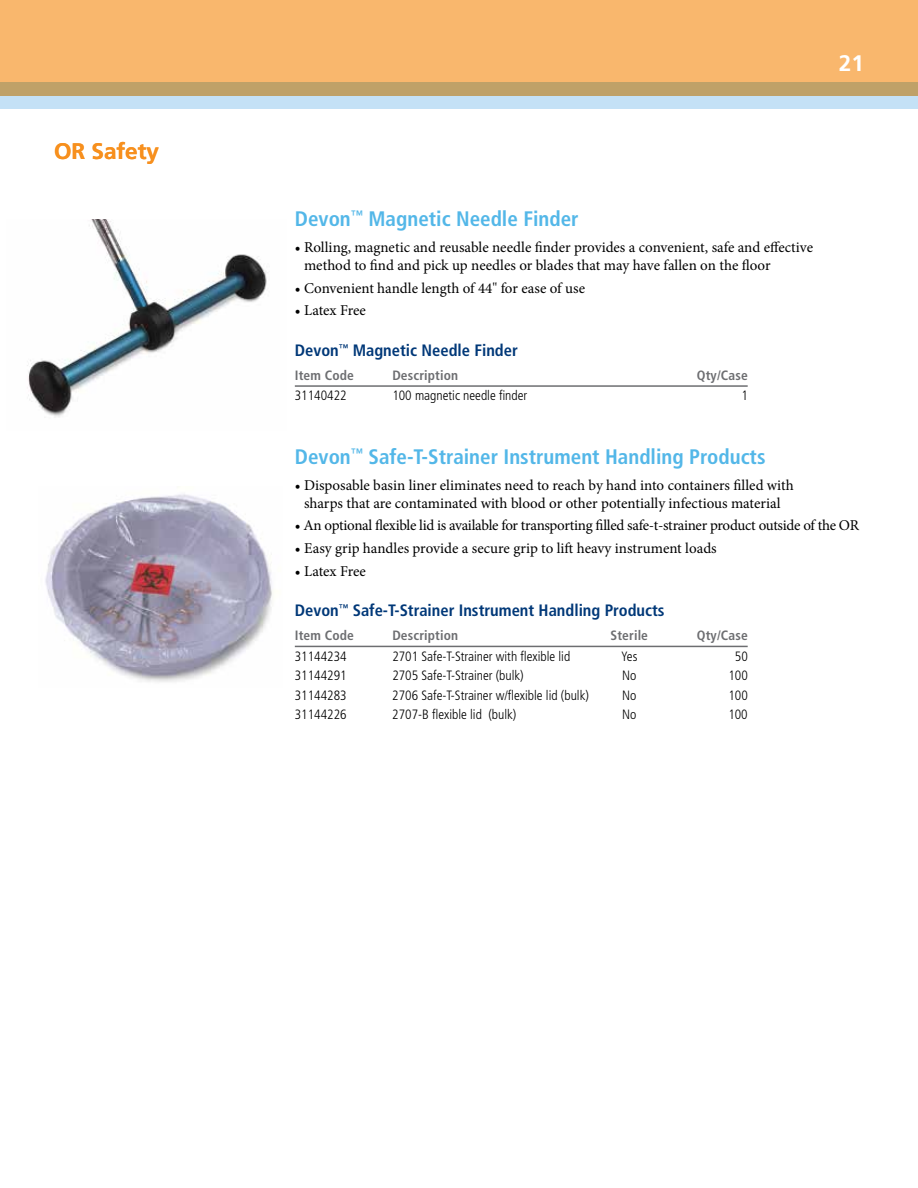
<style>
.page{position:relative;width:918px;height:1188px;background:#fff}
.page>*{position:absolute;margin:0;border:0;box-sizing:border-box;transform-origin:0 0}
.t1{font:700 22.5px "Frutiger LT Std";color:#f7901e}
.t2{font:700 22.5px "Frutiger LT Std";color:#fff}
.t3{font:700 condensed 21px "Frutiger LT Std";color:#53b7e8}
.t4{font:700 condensed 16.5px "Frutiger LT Std";color:#003878}
.t5{font:15px/18px "Minion Pro";letter-spacing:-.005em;color:#000}
.t6{font:300 condensed 13.5px "Frutiger LT Std";color:#000}
.t7{font:700 condensed 13.5px "Frutiger LT Std";letter-spacing:.01em;color:#6d6e71}
</style>
<div class="page">
<div style="left:0;top:0;width:918px;height:96px;background:#f9b76d"></div>
<svg style="left:0;top:82px;width:918px;height:27px;background:#c1bfac"></svg>
<hr style="left:295px;top:385px;width:453px;height:2px;background:#6d6e71">
<hr style="left:295px;top:646px;width:453px;height:1px;background:#6d6e71">
<img style="left:27px;top:219px;width:241px;height:199px">
<img style="left:45px;top:494px;width:227px;height:188px">
<h1 class="t1" style="left:54px;top:138px;width:107px">OR Safety</h1>
<h1 class="t2" style="left:839px;top:50px;width:27px">21</h1>
<h2 class="t3" style="left:295px;top:207px;width:285px">Devon<sup>™</sup> Magnetic Needle Finder</h2>
<p class="t5" style="left:304px;top:238px;width:510px;text-indent:-9px">• Rolling, magnetic and reusable needle finder provides a convenient, safe and effective method to find and pick up needles or blades that may have fallen on the floor</p>
<p class="t5" style="left:295px;top:279px;width:292px">• Convenient handle length of 44" for ease of use</p>
<p class="t5" style="left:295px;top:301px;width:73px">• Latex Free</p>
<p class="t4" style="left:295px;top:341px;width:224px">Devon<sup>™</sup> Magnetic Needle Finder</p>
<p class="t7" style="left:295px;top:367px;width:61px">Item Code</p>
<p class="t7" style="left:392px;top:367px;width:67px">Description</p>
<p class="t7" style="left:697px;top:367px;width:52px">Qty/Case</p>
<p class="t6" style="left:295px;top:388px;width:53px">31140422</p>
<p class="t6" style="left:392px;top:388px;width:136px">100 magnetic needle finder</p>
<p class="t6" style="left:741px;top:388px;width:8px">1</p>
<h2 class="t3" style="left:295px;top:444px;width:472px">Devon<sup>™</sup> Safe-T-Strainer Instrument Handling Products</h2>
<p class="t5" style="left:295px;top:476px;width:500px;text-align:center">• Disposable basin liner eliminates need to reach by hand into containers filled with sharps that are contaminated with blood or other potentially infectious material</p>
<p class="t5" style="left:295px;top:517px;width:566px">• An optional flexible lid is available for transporting filled safe-t-strainer product outside of the OR</p>
<p class="t5" style="left:295px;top:539px;width:423px">• Easy grip handles provide a secure grip to lift heavy instrument loads</p>
<p class="t5" style="left:295px;top:562px;width:73px">• Latex Free</p>
<p class="t4" style="left:295px;top:601px;width:371px">Devon<sup>™</sup> Safe-T-Strainer Instrument Handling Products</p>
<p class="t7" style="left:295px;top:628px;width:61px">Item Code</p>
<p class="t7" style="left:392px;top:628px;width:67px">Description</p>
<p class="t7" style="left:610px;top:628px;width:39px">Sterile</p>
<p class="t7" style="left:697px;top:628px;width:52px">Qty/Case</p>
<p class="t6" style="left:295px;top:649px;width:53px">31144234</p>
<p class="t6" style="left:392px;top:649px;width:179px">2701 Safe-T-Strainer with flexible lid</p>
<p class="t6" style="left:621px;top:649px;width:18px">Yes</p>
<p class="t6" style="left:735px;top:649px;width:14px">50</p>
<p class="t6" style="left:295px;top:668px;width:53px">31144291</p>
<p class="t6" style="left:392px;top:668px;width:133px">2705 Safe-T-Strainer (bulk)</p>
<p class="t6" style="left:622px;top:668px;width:16px">No</p>
<p class="t6" style="left:728px;top:668px;width:21px">100</p>
<p class="t6" style="left:295px;top:688px;width:53px">31144283</p>
<p class="t6" style="left:392px;top:688px;width:198px">2706 Safe-T-Strainer w/flexible lid (bulk)</p>
<p class="t6" style="left:622px;top:688px;width:16px">No</p>
<p class="t6" style="left:728px;top:688px;width:21px">100</p>
<p class="t6" style="left:295px;top:707px;width:53px">31144226</p>
<p class="t6" style="left:392px;top:707px;width:126px">2707-B flexible lid (bulk)</p>
<p class="t6" style="left:622px;top:707px;width:16px">No</p>
<p class="t6" style="left:728px;top:707px;width:21px">100</p>
</div>
